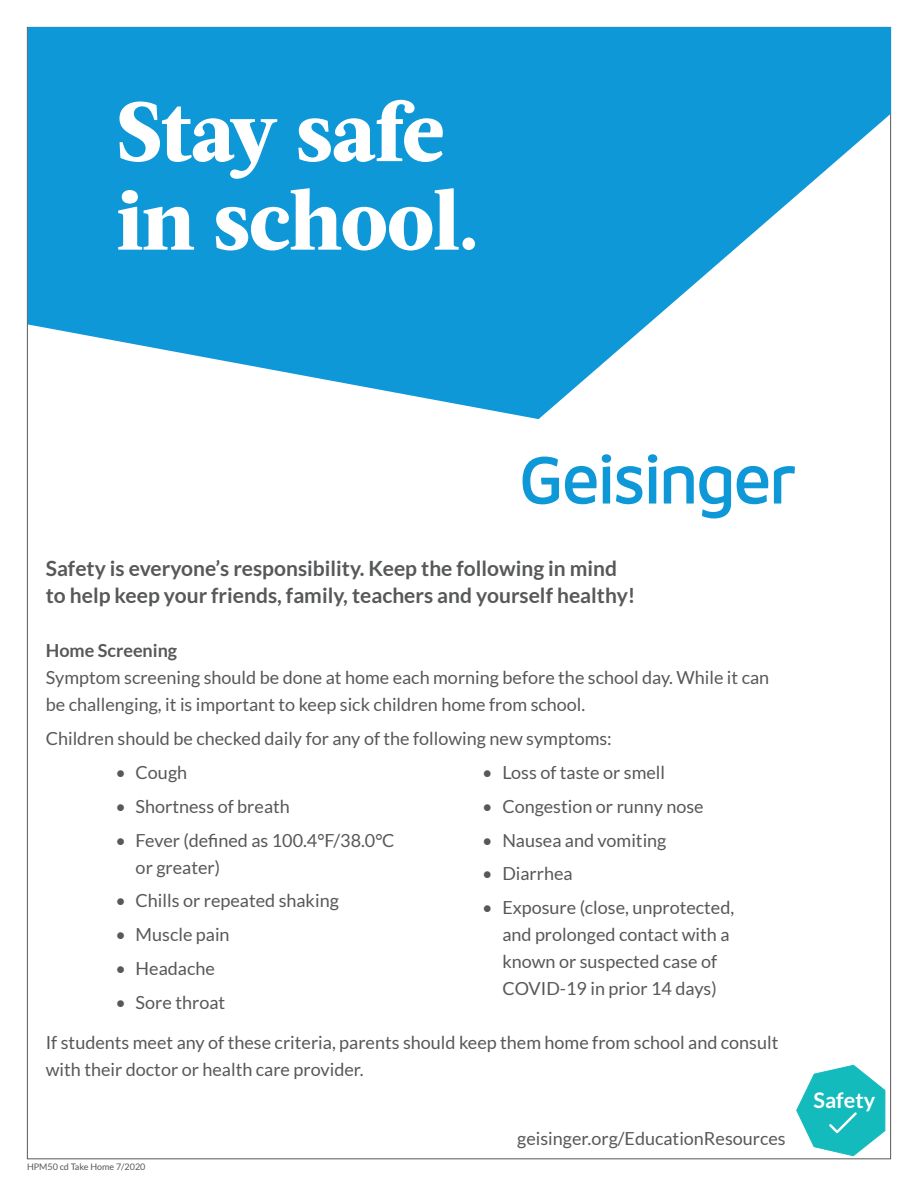
<style>
.page{position:relative;width:918px;height:1188px;background:#fff}
.page>*{position:absolute;margin:0;border:0;box-sizing:border-box;transform-origin:0 0}
.t1{font:800 84px/88.5px "Acta";letter-spacing:-.015em;color:#fff}
.t2{font:700 21.6px "Lato";color:#fff}
.t3{font:700 21px/27px "Lato";color:#57585a}
.t4{font:18px/27px "Lato";color:#57585a}
.t5{font:700 18px "Lato";color:#57585a}
.t6{font:9px "Lato";color:#57585a}
</style>
<div class="page">
<svg style="left:796px;top:1064px;width:90px;height:93px"></svg>
<svg style="left:28px;top:27px;width:863px;height:392px;fill:#0e98d7"></svg>
<svg style="left:523px;top:454px;width:272px;height:64px"></svg>
<h1 class="t1" style="left:117px;top:88px;width:365px">Stay safe in school.</h1>
<p class="t3" style="left:46px;top:555px;width:591px">Safety is everyone’s responsibility. Keep the following in mind to help keep your friends, family, teachers and yourself healthy!</p>
<p class="t5" style="left:46px;top:640px;width:133px">Home Screening</p>
<p class="t4" style="left:46px;top:664px;width:725px">Symptom screening should be done at home each morning before the school day. While it can be challenging, it is important to keep sick children home from school.</p>
<p class="t4" style="left:46px;top:725px;width:568px">Children should be checked daily for any of the following new symptoms:</p>
<p class="t4" style="left:115px;top:759px;width:73px">• Cough</p>
<p class="t4" style="left:115px;top:793px;width:176px">• Shortness of breath</p>
<p class="t4" style="left:136px;top:826px;width:260px;text-indent:-20px">• Fever (defined as 100.4°F/38.0°C or greater)</p>
<p class="t4" style="left:115px;top:887px;width:225px">• Chills or repeated shaking</p>
<p class="t4" style="left:115px;top:921px;width:116px">• Muscle pain</p>
<p class="t4" style="left:115px;top:955px;width:101px">• Headache</p>
<p class="t4" style="left:115px;top:988px;width:111px">• Sore throat</p>
<p class="t4" style="left:482px;top:759px;width:185px">• Loss of taste or smell</p>
<p class="t4" style="left:482px;top:793px;width:223px">• Congestion or runny nose</p>
<p class="t4" style="left:482px;top:826px;width:186px">• Nausea and vomiting</p>
<p class="t4" style="left:482px;top:860px;width:92px">• Diarrhea</p>
<p class="t4" style="left:502px;top:894px;width:233px;text-indent:-20px">• Exposure (close, unprotected, and prolonged contact with a known or suspected case of<br>COVID-19 in prior 14 days)</p>
<p class="t4" style="left:46px;top:1029px;width:734px">If students meet any of these criteria, parents should keep them home from school and consult with their doctor or health care provider.</p>
<p class="t6" style="left:27px;top:1162px;width:120px">HPM50 cd Take Home 7/2020</p>
<p class="t4" style="left:517px;top:1125px;width:270px">geisinger.org/EducationResources</p>
<p class="t2" style="left:813px;top:1088px;width:63px">Safety</p>
</div>
